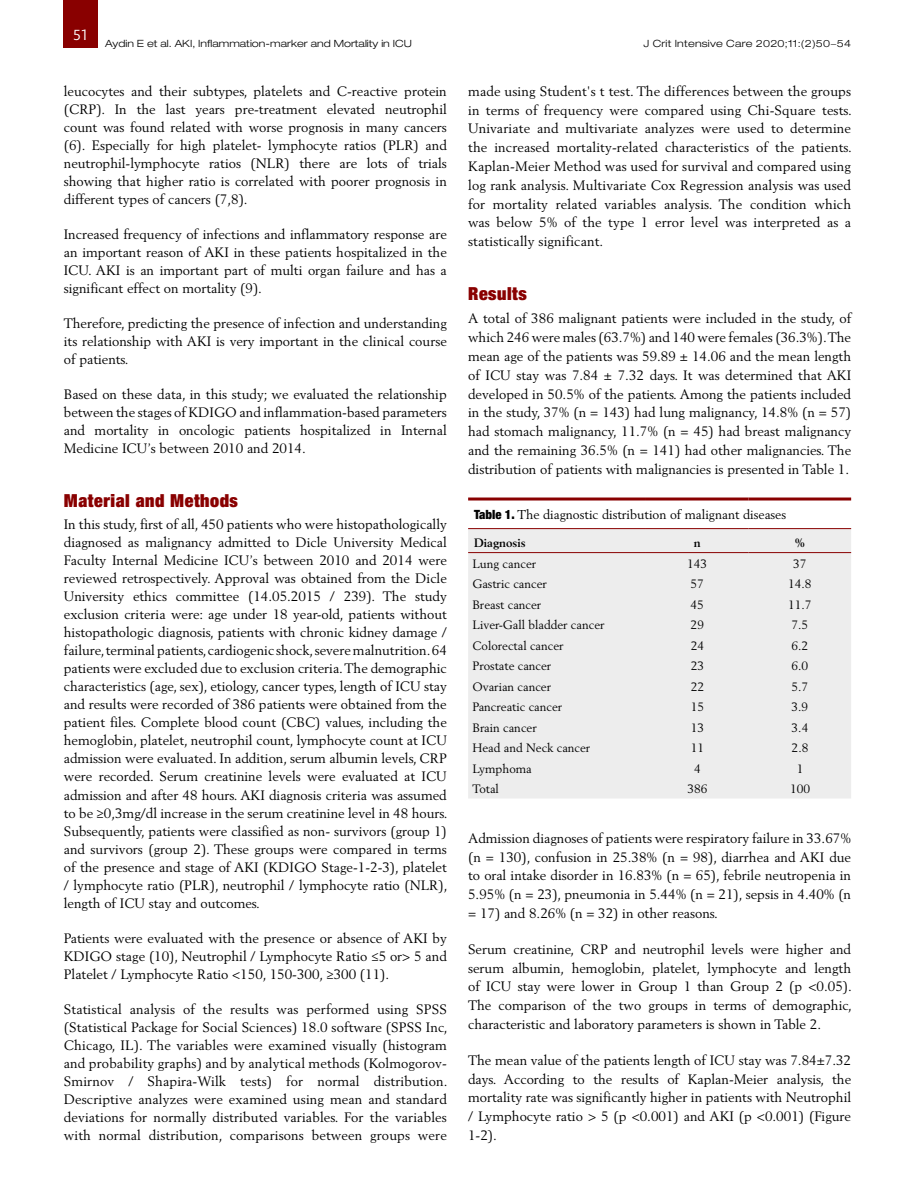
<style>
.page{position:relative;width:915px;height:1191px;background:#fff}
.page>*{position:absolute;margin:0;border:0;box-sizing:border-box;transform-origin:0 0}
.t1{font:900 condensed 18px "Helvetica Neue LT Pro";letter-spacing:.03em;color:#890000}
.t2{font:15px "Mundo Sans Std";color:#fff}
.t3{font:13.5px/18px "Berling LT Std";color:#000;text-align:justify}
.t4{font:12.75px "Berling LT Std";color:#000}
.t5{font:12px "Berling LT Std";color:#000}
.t6{font:700 12px "Berling LT Std";color:#000}
.t7{font:300 expanded 10.05px "Helvetica Neue LT Pro";color:#000;scale:1.05 1}
.t8{font:300 expanded 10.05px "Helvetica Neue LT Pro";letter-spacing:.02em;color:#000;scale:1.05 1}
.s1{font-family:"Helvetica Neue LT Pro";font-weight:900;font-stretch:condensed}
</style>
<div class="page">
<div style="left:64px;top:0;width:34px;height:47px;background:#890000"></div>
<div style="left:468px;top:529px;width:382px;height:269px;background:#ededed"></div>
<hr style="left:468px;top:497px;width:177px;height:3px;background:#890000">
<hr style="left:645px;top:497px;width:103px;height:3px;background:#890000">
<hr style="left:748px;top:497px;width:102px;height:3px;background:#890000">
<hr style="left:468px;top:528px;width:177px;height:1px;background:#890000">
<hr style="left:645px;top:528px;width:103px;height:1px;background:#890000">
<hr style="left:748px;top:528px;width:102px;height:1px;background:#890000">
<hr style="left:468px;top:552px;width:177px;height:1px;background:#890000">
<hr style="left:645px;top:552px;width:103px;height:1px;background:#890000">
<hr style="left:748px;top:552px;width:102px;height:1px;background:#890000">
<p class="t2" style="left:73px;top:26px;width:17px">51</p>
<p class="t7" style="left:105px;top:37px;width:293px">Aydin E et al. AKI, Inflammation-marker and Mortality in ICU</p>
<p class="t3" style="left:64px;top:82px;width:384px">leucocytes and their subtypes, platelets and C-reactive protein (CRP). In the last years pre-treatment elevated neutrophil count was found related with worse prognosis in many cancers (6). Especially for high platelet- lymphocyte ratios (PLR) and neutrophil-lymphocyte ratios (NLR) there are lots of trials showing that higher ratio is correlated with poorer prognosis in different types of cancers (7,8).</p>
<p class="t3" style="left:64px;top:225px;width:384px">Increased frequency of infections and inflammatory response are an important reason of AKI in these patients hospitalized in the ICU. AKI is an important part of multi organ failure and has a significant effect on mortality (9).</p>
<p class="t3" style="left:64px;top:314px;width:384px">Therefore, predicting the presence of infection and understanding its relationship with AKI is very important in the clinical course of patients.</p>
<p class="t3" style="left:64px;top:385px;width:384px">Based on these data, in this study; we evaluated the relationship between the stages of KDIGO and inflammation-based parameters and mortality in oncologic patients hospitalized in Internal Medicine ICU’s between 2010 and 2014.</p>
<h1 class="t1" style="left:64px;top:489px;width:175px">Material and Methods</h1>
<p class="t3" style="left:64px;top:515px;width:385px">In this study, first of all, 450 patients who were histopathologically diagnosed as malignancy admitted to Dicle University Medical Faculty Internal Medicine ICU’s between 2010 and 2014 were reviewed retrospectively. Approval was obtained from the Dicle University ethics committee (14.05.2015 / 239). The study exclusion criteria were: age under 18 year-old, patients without histopathologic diagnosis, patients with chronic kidney damage / failure, terminal patients, cardiogenic shock, severe malnutrition. 64 patients were excluded due to exclusion criteria. The demographic characteristics (age, sex), etiology, cancer types, length of ICU stay and results were recorded of 386 patients were obtained from the patient files. Complete blood count (CBC) values, including the hemoglobin, platelet, neutrophil count, lymphocyte count at ICU admission were evaluated. In addition, serum albumin levels, CRP were recorded. Serum creatinine levels were evaluated at ICU admission and after 48 hours. AKI diagnosis criteria was assumed to be ≥0,3mg/dl increase in the serum creatinine level in 48 hours.<br>Subsequently, patients were classified as non- survivors (group 1) and survivors (group 2). These groups were compared in terms of the presence and stage of AKI (KDIGO Stage-1-2-3), platelet / lymphocyte ratio (PLR), neutrophil / lymphocyte ratio (NLR), length of ICU stay and outcomes.</p>
<p class="t3" style="left:64px;top:928px;width:384px">Patients were evaluated with the presence or absence of AKI by KDIGO stage (10), Neutrophil / Lymphocyte Ratio ≤5 or&gt; 5 and Platelet / Lymphocyte Ratio &lt;150, 150-300, ≥300 (11).</p>
<p class="t3" style="left:64px;top:1000px;width:385px">Statistical analysis of the results was performed using SPSS (Statistical Package for Social Sciences) 18.0 software (SPSS Inc, Chicago, IL). The variables were examined visually (histogram and probability graphs) and by analytical methods (Kolmogorov-Smirnov / Shapira-Wilk tests) for normal distribution.<br>Descriptive analyzes were examined using mean and standard deviations for normally distributed variables. For the variables with normal distribution, comparisons between groups were</p>
<p class="t8" style="left:643px;top:37px;width:199px">J Crit Intensive Care 2020;11:(2)50−54</p>
<p class="t3" style="left:468px;top:82px;width:385px;line-height:18.8px">made using Student's t test. The differences between the groups in terms of frequency were compared using Chi-Square tests.<br>Univariate and multivariate analyzes were used to determine the increased mortality-related characteristics of the patients.<br>Kaplan-Meier Method was used for survival and compared using log rank analysis. Multivariate Cox Regression analysis was used for mortality related variables analysis. The condition which was below 5% of the type 1 error level was interpreted as a statistically significant.</p>
<h1 class="t1" style="left:468px;top:282px;width:60px">Results</h1>
<p class="t3" style="left:468px;top:309px;width:384px;line-height:18.8px">A total of 386 malignant patients were included in the study, of which 246 were males (63.7%) and 140 were females (36.3%). The mean age of the patients was 59.89 ± 14.06 and the mean length of ICU stay was 7.84 ± 7.32 days. It was determined that AKI developed in 50.5% of the patients. Among the patients included in the study, 37% (n = 143) had lung malignancy, 14.8% (n = 57) had stomach malignancy, 11.7% (n = 45) had breast malignancy and the remaining 36.5% (n = 141) had other malignancies. The distribution of patients with malignancies is presented in Table 1.</p>
<p class="t4" style="left:474px;top:506px;width:313px"><span class="s1">Table 1.</span> The diagnostic distribution of malignant diseases</p>
<p class="t6" style="left:474px;top:535px;width:53px">Diagnosis</p>
<p class="t6" style="left:693px;top:535px;width:8px">n</p>
<p class="t6" style="left:794px;top:535px;width:11px">%</p>
<p class="t5" style="left:472px;top:556px;width:65px">Lung cancer</p>
<p class="t5" style="left:687px;top:556px;width:22px">143</p>
<p class="t5" style="left:793px;top:556px;width:15px">37</p>
<p class="t5" style="left:472px;top:576px;width:76px">Gastric cancer</p>
<p class="t5" style="left:690px;top:576px;width:15px">57</p>
<p class="t5" style="left:788px;top:576px;width:25px">14.8</p>
<p class="t5" style="left:472px;top:597px;width:70px">Breast cancer</p>
<p class="t5" style="left:690px;top:597px;width:15px">45</p>
<p class="t5" style="left:788px;top:597px;width:25px">11.7</p>
<p class="t5" style="left:472px;top:617px;width:133px">Liver-Gall bladder cancer</p>
<p class="t5" style="left:690px;top:617px;width:15px">29</p>
<p class="t5" style="left:791px;top:617px;width:18px">7.5</p>
<p class="t5" style="left:472px;top:638px;width:93px">Colorectal cancer</p>
<p class="t5" style="left:690px;top:638px;width:15px">24</p>
<p class="t5" style="left:791px;top:638px;width:18px">6.2</p>
<p class="t5" style="left:472px;top:658px;width:80px">Prostate cancer</p>
<p class="t5" style="left:690px;top:658px;width:15px">23</p>
<p class="t5" style="left:791px;top:658px;width:18px">6.0</p>
<p class="t5" style="left:472px;top:679px;width:80px">Ovarian cancer</p>
<p class="t5" style="left:690px;top:679px;width:15px">22</p>
<p class="t5" style="left:791px;top:679px;width:18px">5.7</p>
<p class="t5" style="left:472px;top:699px;width:91px">Pancreatic cancer</p>
<p class="t5" style="left:690px;top:699px;width:15px">15</p>
<p class="t5" style="left:791px;top:699px;width:18px">3.9</p>
<p class="t5" style="left:472px;top:720px;width:66px">Brain cancer</p>
<p class="t5" style="left:690px;top:720px;width:15px">13</p>
<p class="t5" style="left:791px;top:720px;width:18px">3.4</p>
<p class="t5" style="left:472px;top:740px;width:119px">Head and Neck cancer</p>
<p class="t5" style="left:690px;top:740px;width:15px">11</p>
<p class="t5" style="left:791px;top:740px;width:18px">2.8</p>
<p class="t5" style="left:472px;top:761px;width:61px">Lymphoma</p>
<p class="t5" style="left:693px;top:761px;width:8px">4</p>
<p class="t5" style="left:796px;top:761px;width:8px">1</p>
<p class="t5" style="left:472px;top:781px;width:28px">Total</p>
<p class="t5" style="left:687px;top:781px;width:22px">386</p>
<p class="t5" style="left:789px;top:781px;width:22px">100</p>
<p class="t3" style="left:468px;top:828px;width:384px;line-height:18.8px">Admission diagnoses of patients were respiratory failure in 33.67% (n = 130), confusion in 25.38% (n = 98), diarrhea and AKI due to oral intake disorder in 16.83% (n = 65), febrile neutropenia in 5.95% (n = 23), pneumonia in 5.44% (n = 21), sepsis in 4.40% (n = 17) and 8.26% (n = 32) in other reasons.</p>
<p class="t3" style="left:468px;top:939px;width:385px;line-height:18.8px">Serum creatinine, CRP and neutrophil levels were higher and serum albumin, hemoglobin, platelet, lymphocyte and length of ICU stay were lower in Group 1 than Group 2 (p &lt;0.05).<br>The comparison of the two groups in terms of demographic, characteristic and laboratory parameters is shown in Table 2.</p>
<p class="t3" style="left:468px;top:1050px;width:384px;line-height:18.8px">The mean value of the patients length of ICU stay was 7.84±7.32 days. According to the results of Kaplan-Meier analysis, the mortality rate was significantly higher in patients with Neutrophil / Lymphocyte ratio &gt; 5 (p &lt;0.001) and AKI (p &lt;0.001) (Figure 1-2).</p>
</div>
